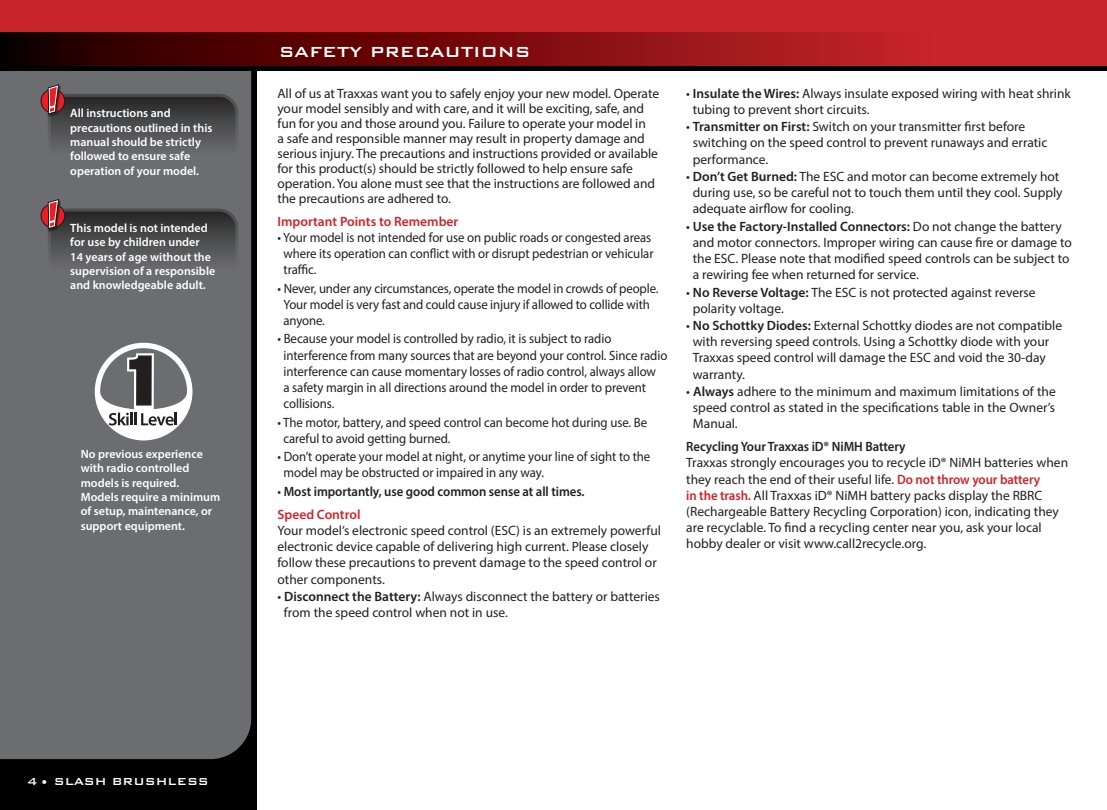
<style>
.page{position:relative;width:1107px;height:810px;background:#fff}
.page>*{position:absolute;margin:0;border:0;box-sizing:border-box;transform-origin:0 0}
.t1{font:500 19.5px "Bank Gothic BT";color:#fff}
.t2{font:13.5px/16.2px "Myriad Pro";letter-spacing:-.005em;color:#231f20}
.t3{font:13.5px/16.2px "Myriad Pro";letter-spacing:-.005em;color:#231f20;scale:.95 1}
.t4{font:600 13.5px "Myriad Pro";letter-spacing:-.005em;color:#231f20;scale:.95 1}
.t5{font:600 13.5px "Myriad Pro";color:#d1232a}
.t6{font:500 13.5px "Bank Gothic BT";color:#fff}
.t7{font:600 12px/14.4px "Myriad Pro";color:#fff}
.s1{font-weight:400}
.s2{font-weight:600}
.s3{font-weight:600;color:#d1232a}
</style>
<div class="page">
<div style="left:0;top:13px;width:256px;height:797px;background:#000"></div>
<div style="left:0;top:71px;width:251px;height:688px;background:#6c6d70"></div>
<div style="left:0;top:0;width:1107px;height:70px;background:#000"></div>
<div style="left:0;top:0;width:1107px;height:51px;background:#c8242b"></div>
<svg style="left:0;top:32px;width:1107px;height:34px;background:#7f0f12"></svg>
<div style="left:48px;top:94px;width:190px;height:84px;border:3px solid #fff;border-radius:18px"></div>
<svg style="left:41px;top:89px;width:24px;height:24px"></svg>
<div style="left:40px;top:89px;width:25px;height:24px;border:1px solid #231f20;border-radius:50%"></div>
<svg style="left:46px;top:82px;width:191px;height:94px;background:#595759"></svg>
<div style="left:48px;top:209px;width:190px;height:84px;border:3px solid #fff;border-radius:18px"></div>
<svg style="left:41px;top:204px;width:24px;height:24px"></svg>
<div style="left:40px;top:203px;width:25px;height:25px;border:1px solid #231f20;border-radius:50%"></div>
<svg style="left:46px;top:197px;width:191px;height:94px;background:#595759"></svg>
<svg style="left:95px;top:343px;width:97px;height:97px;background:#959596"></svg>
<p class="t7" style="left:70px;top:106px;width:144px">All instructions and precautions outlined in this manual should be strictly followed to ensure safe operation of your model.</p>
<p class="t7" style="left:70px;top:220px;width:146px">This model is not intended for use by children under<br>14 years of age without the supervision of a responsible and knowledgeable adult.</p>
<p class="t7" style="left:81px;top:446px;width:141px">No previous experience with radio controlled models is required.<br>Models require a minimum of setup, maintenance, or support equipment.</p>
<p class="t1" style="left:279px;top:41px;width:253px">SAFETY PRECAUTIONS</p>
<p class="t2" style="left:278px;top:86px;width:383px;line-height:15px">All of us at Traxxas want you to safely enjoy your new model. Operate your model sensibly and with care, and it will be exciting, safe, and fun for you and those around you. Failure to operate your model in<br>a safe and responsible manner may result in property damage and serious injury. The precautions and instructions provided or available for this product(s) should be strictly followed to help ensure safe operation. You alone must see that the instructions are followed and the precautions are adhered to.</p>
<p class="t5" style="left:278px;top:213px;width:182px">Important Points to Remember</p>
<p class="t3" style="left:284px;top:229px;width:391px;text-indent:-6px">• Your model is not intended for use on public roads or congested areas where its operation can conflict with or disrupt pedestrian or vehicular traffic.</p>
<p class="t3" style="left:284px;top:280px;width:396px;text-indent:-6px">• Never, under any circumstances, operate the model in crowds of people.<br>Your model is very fast and could cause injury if allowed to collide with anyone.</p>
<p class="t3" style="left:284px;top:331px;width:406px;text-indent:-6px">• Because your model is controlled by radio, it is subject to radio interference from many sources that are beyond your control. Since radio interference can cause momentary losses of radio control, always allow<br>a safety margin in all directions around the model in order to prevent collisions.</p>
<p class="t3" style="left:284px;top:414px;width:384px;text-indent:-6px">• The motor, battery, and speed control can become hot during use. Be careful to avoid getting burned.</p>
<p class="t3" style="left:284px;top:448px;width:388px;text-indent:-6px">• Don’t operate your model at night, or anytime your line of sight to the model may be obstructed or impaired in any way.</p>
<p class="t4" style="left:278px;top:483px;width:325px"><span class="s1">•</span> Most importantly, use good common sense at all times.</p>
<p class="t5" style="left:278px;top:506px;width:84px">Speed Control</p>
<p class="t2" style="left:278px;top:522px;width:385px">Your model’s electronic speed control (ESC) is an extremely powerful electronic device capable of delivering high current. Please closely follow these precautions to prevent damage to the speed control or other components.</p>
<p class="t2" style="left:284px;top:588px;width:378px;text-indent:-6px">• <span class="s2">Disconnect the Battery:</span> Always disconnect the battery or batteries from the speed control when not in use.</p>
<p class="t2" style="left:693px;top:85px;width:380px;text-indent:-6px">• <span class="s2">Insulate the Wires:</span> Always insulate exposed wiring with heat shrink tubing to prevent short circuits.</p>
<p class="t2" style="left:693px;top:118px;width:356px;text-indent:-6px">• <span class="s2">Transmitter on First:</span> Switch on your transmitter first before switching on the speed control to prevent runaways and erratic performance.</p>
<p class="t2" style="left:693px;top:168px;width:371px;text-indent:-6px">• <span class="s2">Don’t Get Burned:</span> The ESC and motor can become extremely hot during use, so be careful not to touch them until they cool. Supply adequate airflow for cooling.</p>
<p class="t2" style="left:693px;top:218px;width:381px;text-indent:-6px">• <span class="s2">Use the Factory-Installed Connectors:</span> Do not change the battery and motor connectors. Improper wiring can cause fire or damage to the ESC. Please note that modified speed controls can be subject to a rewiring fee when returned for service.</p>
<p class="t2" style="left:693px;top:284px;width:344px;text-indent:-6px">• <span class="s2">No Reverse Voltage:</span> The ESC is not protected against reverse polarity voltage.</p>
<p class="t2" style="left:693px;top:317px;width:371px;text-indent:-6px">• <span class="s2">No Schottky Diodes:</span> External Schottky diodes are not compatible with reversing speed controls. Using a Schottky diode with your Traxxas speed control will damage the ESC and void the 30-day warranty.</p>
<p class="t2" style="left:693px;top:383px;width:364px;text-align:justify;text-indent:-7px">• <span class="s2">Always</span> adhere to the minimum and maximum limitations of the speed control as stated in the specifications table in the Owner’s Manual.</p>
<p class="t4" style="left:686px;top:438px;width:232px">Recycling Your Traxxas iD® NiMH Battery</p>
<p class="t2" style="left:686px;top:455px;width:383px">Traxxas strongly encourages you to recycle iD® NiMH batteries when they reach the end of their useful life. <span class="s3">Do not throw your battery<br>in the trash.</span> All Traxxas iD® NiMH battery packs display the RBRC (Rechargeable Battery Recycling Corporation) icon, indicating they are recyclable. To find a recycling center near you, ask your local hobby dealer or visit www.call2recycle.org.</p>
<p class="t6" style="left:27px;top:774px;width:183px">4 • SLASH BRUSHLESS</p>
</div>
